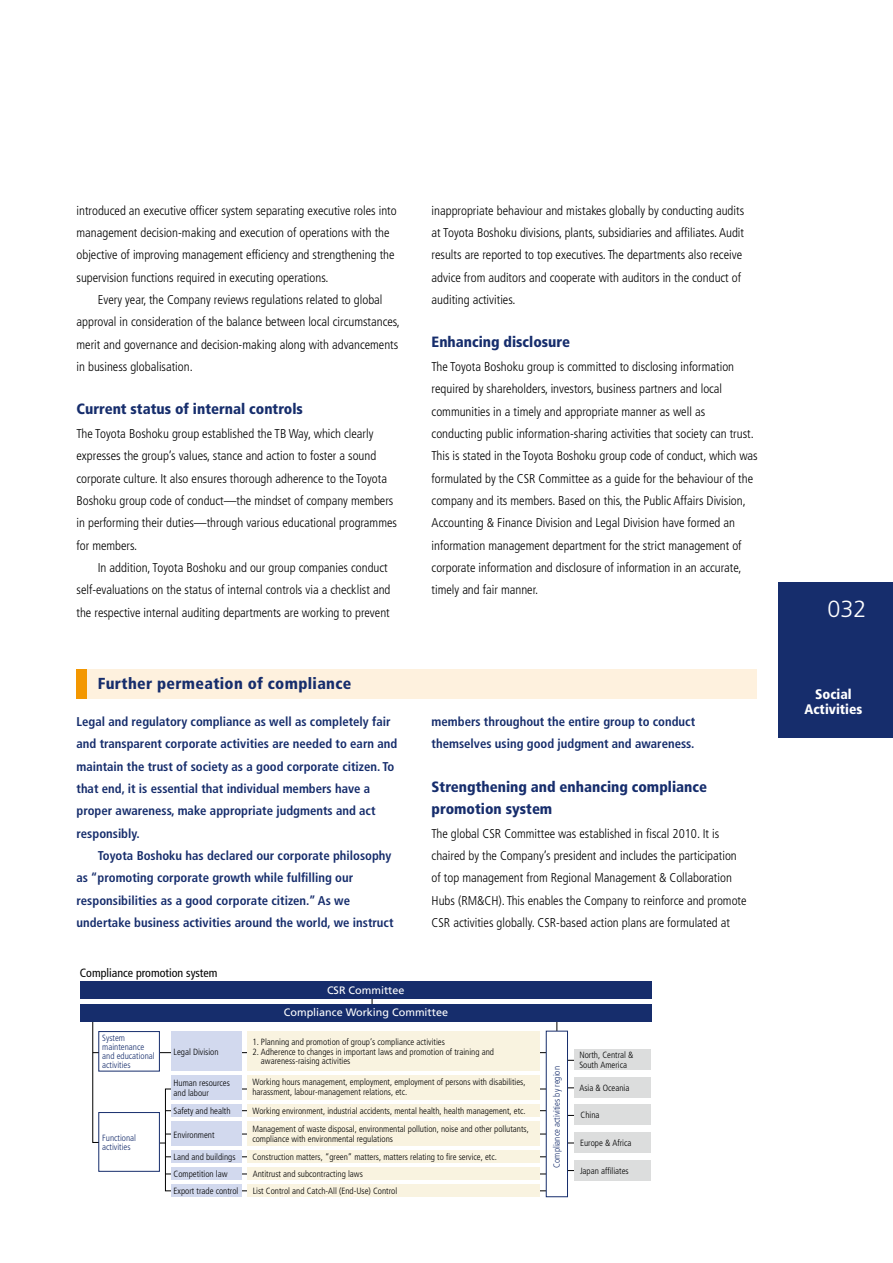
<style>
.page{position:relative;width:893px;height:1263px;background:#fff}
.page>*{position:absolute;margin:0;border:0;box-sizing:border-box;transform-origin:0 0}
.t1{font:300 23.4px "Frutiger LT Std";color:#fff}
.t2{font:900 condensed 15.9px "Frutiger LT Std";letter-spacing:.02em;color:#162d6c}
.t3{font:900 condensed 14.85px/22.4px "Frutiger LT Std";color:#162d6c}
.t4{font:900 condensed 13.8px/14.9px "Frutiger LT Std";color:#fff;text-align:center}
.t5{font:300 condensed 12.75px/22.4px "Frutiger LT Std";color:#000}
.t6{font:700 condensed 12.75px/22.4px "Frutiger LT Std";color:#162d6c}
.t7{font:condensed 12px "Frutiger LT Std";color:#000}
.t8{font:10.8px "Frutiger LT Std";color:#fff}
.t9{font:300 condensed 9px/9.8px "Frutiger LT Std";color:#000}
.t10{font:300 condensed 9px/9px "Frutiger LT Std";color:#162d6c}
</style>
<div class="page">
<div style="left:574px;top:1077px;width:77px;height:21px;background:#dcdddd"></div>
<div style="left:574px;top:1132px;width:77px;height:21px;background:#dcdddd"></div>
<div style="left:574px;top:1160px;width:77px;height:20px;background:#dcdddd"></div>
<hr style="left:166px;top:1110px;width:386px;height:1px;background:#000">
<hr style="left:166px;top:1134px;width:386px;height:1px;background:#000">
<hr style="left:166px;top:1156px;width:386px;height:1px;background:#000">
<hr style="left:166px;top:1174px;width:386px;height:1px;background:#000">
<hr style="left:93px;top:1052px;width:462px;height:1px;background:#000">
<svg style="left:92px;top:1021px;width:8px;height:122px"></svg>
<div style="left:98px;top:1112px;width:62px;height:60px;border:1px solid #162d6c"></div>
<div style="left:99px;top:1031px;width:60px;height:40px;background:#fff"></div>
<div style="left:98px;top:1031px;width:62px;height:40px;border:1px solid #162d6c"></div>
<div style="left:247px;top:1031px;width:292px;height:40px;background:#f9f3e0"></div>
<div style="left:247px;top:1121px;width:292px;height:25px;background:#f9f3e0"></div>
<div style="left:247px;top:1150px;width:292px;height:13px;background:#f9f3e0"></div>
<div style="left:247px;top:1167px;width:292px;height:13px;background:#f9f3e0"></div>
<div style="left:80px;top:1004px;width:572px;height:17px;background:#162d6c"></div>
<div style="left:247px;top:1075px;width:292px;height:25px;background:#f9f3e0"></div>
<div style="left:247px;top:1104px;width:292px;height:13px;background:#f9f3e0"></div>
<div style="left:247px;top:1184px;width:292px;height:13px;background:#f9f3e0"></div>
<div style="left:171px;top:1031px;width:70px;height:40px;background:#d2d9ee"></div>
<div style="left:171px;top:1121px;width:71px;height:25px;background:#d2d9ee"></div>
<div style="left:546px;top:1031px;width:21px;height:166px;background:#fff"></div>
<div style="left:546px;top:1031px;width:22px;height:166px;border:1px solid #162d6c"></div>
<div style="left:171px;top:1075px;width:70px;height:25px;background:#d2d9ee"></div>
<div style="left:171px;top:1104px;width:70px;height:13px;background:#d2d9ee"></div>
<div style="left:171px;top:1150px;width:70px;height:13px;background:#d2d9ee"></div>
<div style="left:171px;top:1167px;width:70px;height:13px;background:#d2d9ee"></div>
<div style="left:171px;top:1184px;width:70px;height:13px;background:#d2d9ee"></div>
<div style="left:80px;top:981px;width:572px;height:17px;background:#162d6c"></div>
<div style="left:574px;top:1104px;width:77px;height:21px;background:#dcdddd"></div>
<div style="left:574px;top:1049px;width:77px;height:21px;background:#dcdddd"></div>
<div style="left:77px;top:669px;width:680px;height:29px;background:#fef1de"></div>
<div style="left:77px;top:669px;width:10px;height:29px;background:#f39700"></div>
<div style="left:778px;top:583px;width:114px;height:155px;background:#162d6c"></div>
<p class="t5" style="left:77px;top:199px;width:322px">introduced an executive officer system separating executive roles into management decision-making and execution of operations with the objective of improving management efficiency and strengthening the supervision functions required in executing operations.</p>
<p class="t5" style="left:77px;top:289px;width:325px;text-indent:21px">Every year, the Company reviews regulations related to global approval in consideration of the balance between local circumstances, merit and governance and decision-making along with advancements in business globalisation.</p>
<p class="t3" style="left:77px;top:398px;width:228px">Current status of internal controls</p>
<p class="t5" style="left:77px;top:423px;width:322px">The Toyota Boshoku group established the TB Way, which clearly expresses the group’s values, stance and action to foster a sound corporate culture. It also ensures thorough adherence to the Toyota Boshoku group code of conduct—the mindset of company members in performing their duties—through various educational programmes for members.</p>
<p class="t5" style="left:77px;top:556px;width:315px;text-indent:21px">In addition, Toyota Boshoku and our group companies conduct self-evaluations on the status of internal controls via a checklist and the respective internal auditing departments are working to prevent</p>
<p class="t2" style="left:98px;top:674px;width:255px">Further permeation of compliance</p>
<p class="t6" style="left:77px;top:710px;width:322px">Legal and regulatory compliance as well as completely fair and transparent corporate activities are needed to earn and maintain the trust of society as a good corporate citizen. To that end, it is essential that individual members have a proper awareness, make appropriate judgments and act responsibly.</p>
<p class="t6" style="left:77px;top:844px;width:318px;text-indent:21px">Toyota Boshoku has declared our corporate philosophy as “promoting corporate growth while fulfilling our responsibilities as a good corporate citizen.” As we undertake business activities around the world, we instruct</p>
<p class="t7" style="left:80px;top:965px;width:139px">Compliance promotion system</p>
<p class="t8" style="left:327px;top:983px;width:79px">CSR Committee</p>
<p class="t5" style="left:432px;top:199px;width:314px">inappropriate behaviour and mistakes globally by conducting audits at Toyota Boshoku divisions, plants, subsidiaries and affiliates. Audit results are reported to top executives. The departments also receive advice from auditors and cooperate with auditors in the conduct of auditing activities.</p>
<p class="t3" style="left:432px;top:331px;width:140px">Enhancing disclosure</p>
<p class="t5" style="left:432px;top:356px;width:328px">The Toyota Boshoku group is committed to disclosing information required by shareholders, investors, business partners and local communities in a timely and appropriate manner as well as conducting public information-sharing activities that society can trust.<br>This is stated in the Toyota Boshoku group code of conduct, which was formulated by the CSR Committee as a guide for the behaviour of the company and its members. Based on this, the Public Affairs Division, Accounting &amp; Finance Division and Legal Division have formed an information management department for the strict management of corporate information and disclosure of information in an accurate, timely and fair manner.</p>
<p class="t6" style="left:432px;top:710px;width:265px">members throughout the entire group to conduct themselves using good judgment and awareness.</p>
<p class="t3" style="left:432px;top:775px;width:277px">Strengthening and enhancing compliance promotion system</p>
<p class="t5" style="left:432px;top:822px;width:316px">The global CSR Committee was established in fiscal 2010. It is chaired by the Company’s president and includes the participation of top management from Regional Management &amp; Collaboration Hubs (RM&amp;CH). This enables the Company to reinforce and promote CSR activities globally. CSR-based action plans are formulated at</p>
<p class="t10" style="left:102px;top:1034px;width:54px">System maintenance and educational activities</p>
<p class="t10" style="left:102px;top:1133px;width:35px">Functional activities</p>
<p class="t9" style="left:174px;top:1047px;width:47px">Legal Division</p>
<p class="t9" style="left:174px;top:1078px;width:58px">Human resources and labour</p>
<p class="t9" style="left:174px;top:1106px;width:58px">Safety and health</p>
<p class="t9" style="left:174px;top:1130px;width:43px">Environment</p>
<p class="t9" style="left:174px;top:1149px;width:66px;line-height:17px">Land and buildings<br>Competition law<br>Export trade control</p>
<p class="t8" style="left:284px;top:1006px;width:166px">Compliance Working Committee</p>
<p class="t9" style="left:252px;top:1037px;width:194px">1. Planning and promotion of group’s compliance activities</p>
<p class="t9" style="left:261px;top:1047px;width:235px;text-indent:-9px">2. Adherence to changes in important laws and promotion of training and awareness-raising activities</p>
<p class="t9" style="left:252px;top:1077px;width:275px">Working hours management, employment, employment of persons with disabilities, harassment, labour-management relations, etc.</p>
<p class="t9" style="left:252px;top:1102px;width:278px;line-height:17.9px">Working environment, industrial accidents, mental health, health management, etc.<br>Management of waste disposal, environmental pollution, noise and other pollutants,</p>
<p class="t9" style="left:252px;top:1130px;width:246px;line-height:17.2px">compliance with environmental regulations<br>Construction matters, “green” matters, matters relating to fire service, etc.<br>Antitrust and subcontracting laws<br>List Control and Catch-All (End-Use) Control</p>
<p class="t10" style="left:552px;top:1167px;width:103px;rotate:-90deg">Compliance activities by region</p>
<p class="t9" style="left:579px;top:1050px;width:55px">North, Central &amp;<br>South America</p>
<p class="t9" style="left:579px;top:1083px;width:51px">Asia &amp; Oceania</p>
<p class="t9" style="left:581px;top:1110px;width:20px">China</p>
<p class="t9" style="left:580px;top:1138px;width:53px">Europe &amp; Africa</p>
<p class="t9" style="left:580px;top:1166px;width:50px">Japan affiliates</p>
<h1 class="t1" style="left:828px;top:595px;width:41px">032</h1>
<p class="t4" style="left:804px;top:687px;width:59px">Social<br>Activities</p>
</div>
